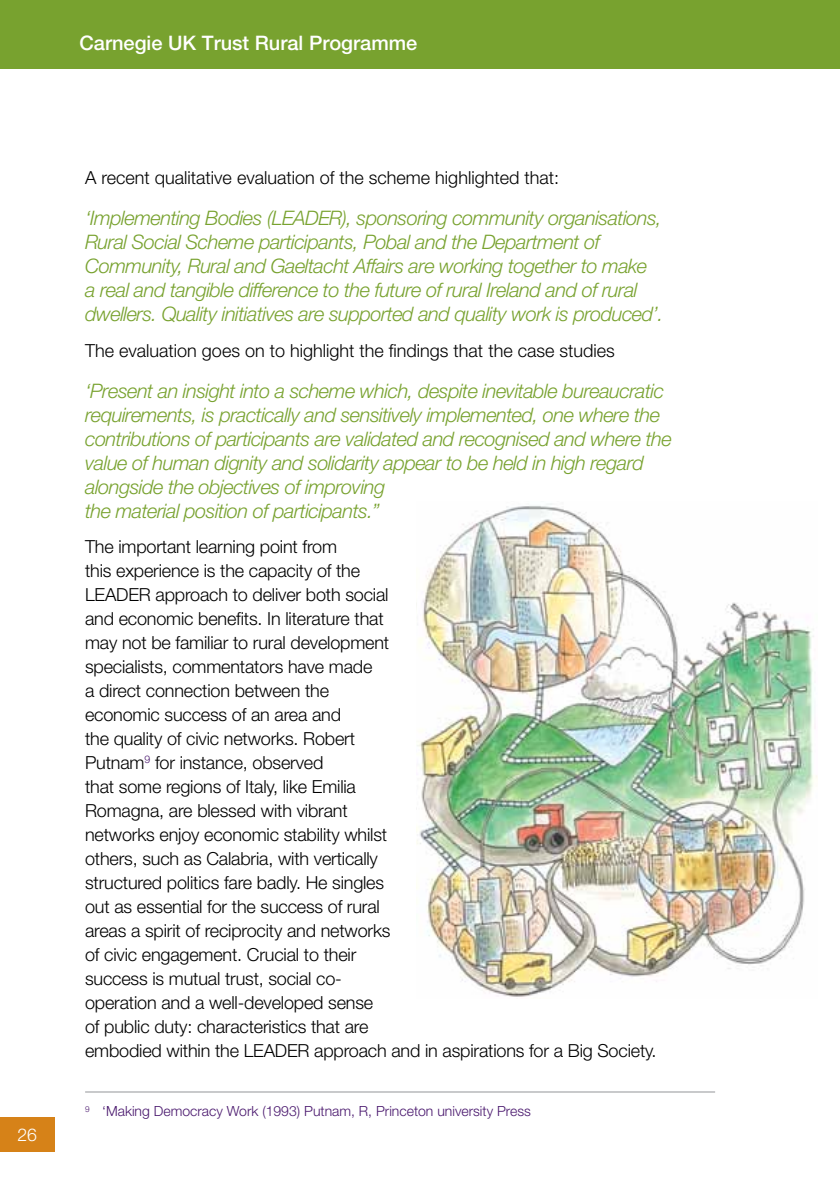
<style>
.page{position:relative;width:840px;height:1191px;background:#fff}
.page>*{position:absolute;margin:0;border:0;box-sizing:border-box;transform-origin:0 0}
.t1{font:italic 300 20px/24px "Helvetica Neue LT";letter-spacing:-.025em;color:#78a22f}
.t2{font:500 20px "Helvetica Neue LT";color:#fff}
.t3{font:300 18px/24px "Helvetica Neue LT";letter-spacing:-.01em;color:#000}
.t4{font:300 17.6px "Helvetica Neue LT";color:#fff}
.t5{font:300 14px "Helvetica Neue LT";color:#49176d}
</style>
<div class="page">
<div style="left:0;top:0;width:839px;height:68px;background:#78a22f"></div>
<div style="left:0;top:1117px;width:54px;height:34px;background:#d68218"></div>
<img style="left:416px;top:503px;width:400px;height:494px">
<hr style="left:85px;top:1091px;width:629px;height:1px;background:#939598">
<p class="t2" style="left:79px;top:31px;width:339px">Carnegie UK Trust Rural Programme</p>
<p class="t4" style="left:17px;top:1124px;width:21px">26</p>
<p class="t3" style="left:85px;top:165px;width:475px">A recent qualitative evaluation of the scheme highlighted that:</p>
<p class="t1" style="left:85px;top:206px;width:579px">‘Implementing Bodies (LEADER), sponsoring community organisations, Rural Social Scheme participants, Pobal and the Department of Community, Rural and Gaeltacht Affairs are working together to make<br>a real and tangible difference to the future of rural Ireland and of rural dwellers. Quality initiatives are supported and quality work is produced’.</p>
<p class="t3" style="left:85px;top:338px;width:531px">The evaluation goes on to highlight the findings that the case studies</p>
<p class="t1" style="left:85px;top:378px;width:588px">‘Present an insight into a scheme which, despite inevitable bureaucratic requirements, is practically and sensitively implemented, one where the contributions of participants are validated and recognised and where the value of human dignity and solidarity appear to be held in high regard alongside the objectives of improving<br>the material position of participants.”</p>
<p class="t3" style="left:85px;top:534px;width:572px">The important learning point from<br>this experience is the capacity of the<br>LEADER approach to deliver both social<br>and economic benefits. In literature that<br>may not be familiar to rural development<br>specialists, commentators have made<br>a direct connection between the<br>economic success of an area and<br>the quality of civic networks. Robert<br>Putnam<sup>9</sup> for instance, observed<br>that some regions of Italy, like Emilia<br>Romagna, are blessed with vibrant<br>networks enjoy economic stability whilst<br>others, such as Calabria, with vertically<br>structured politics fare badly. He singles<br>out as essential for the success of rural<br>areas a spirit of reciprocity and networks<br>of civic engagement. Crucial to their<br>success is mutual trust, social co-<br>operation and a well-developed sense<br>of public duty: characteristics that are<br>embodied within the LEADER approach and in aspirations for a Big Society.</p>
<p class="t5" style="left:85px;top:1102px;width:447px"><sup>9</sup> ‘Making Democracy Work (1993) Putnam, R, Princeton university Press</p>
</div>
